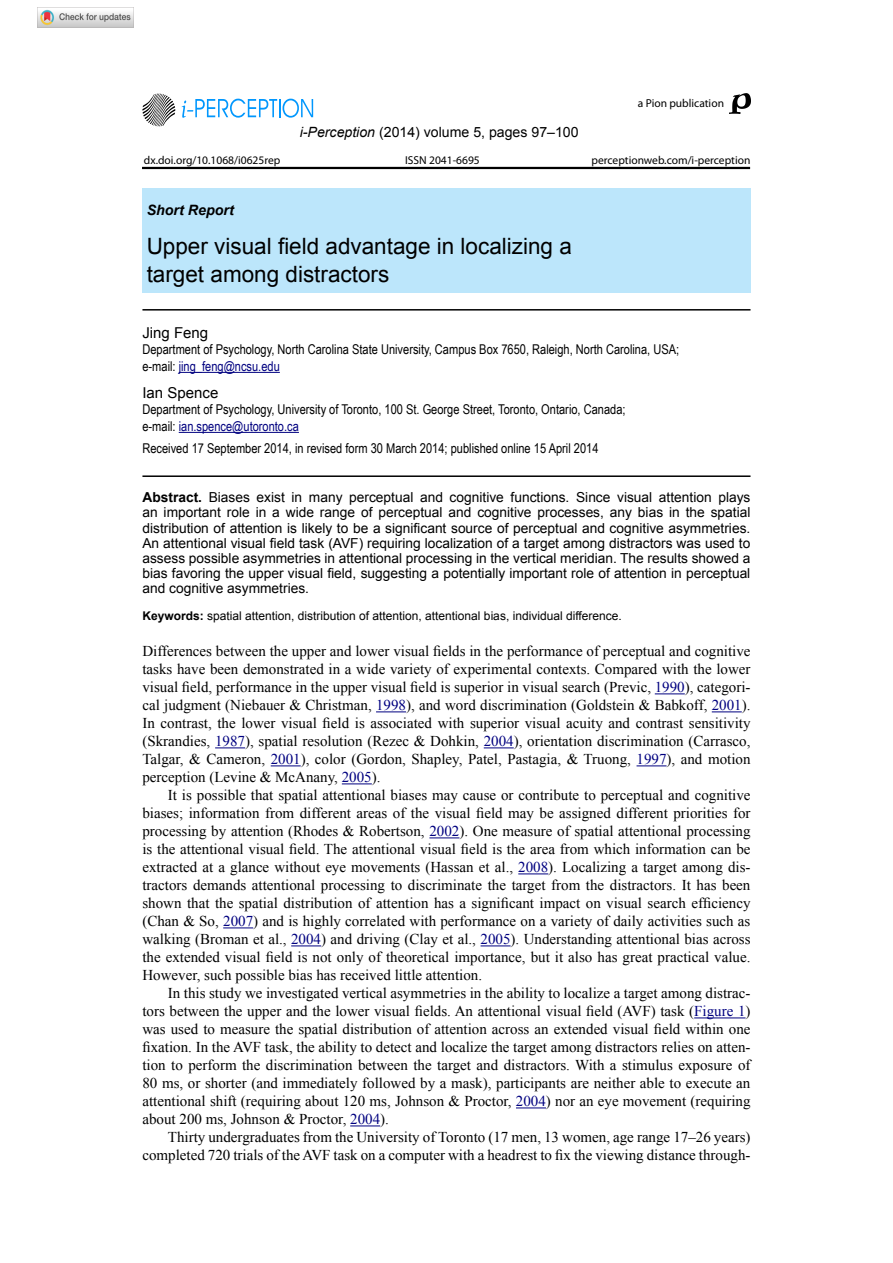
<style>
.page{position:relative;width:893px;height:1263px;background:#fff}
.page>*{position:absolute;margin:0;border:0;box-sizing:border-box;transform-origin:0 0}
.t1{font:22.5px/28.5px "Arial";color:#000}
.t2{font:15px/18px "Times New Roman";color:#000;text-align:justify}
.t3{font:15px "Arial";color:#000}
.t4{font:italic 700 14.25px "Arial";color:#000}
.t5{font:14.1px "Arial";color:#000}
.t6{font:13.8px/15px "Arial";color:#000;text-align:justify}
.t7{font:13.5px/16.5px "Arial Narrow";color:#000}
.t8{font:12px "Arial";color:#000}
.t9{font:11.55px "Myriad Pro";color:#000}
.s1{font-style:italic}
.s2{color:#000080}
.s3{font-weight:700}
</style>
<div class="page">
<svg style="left:182px;top:99px;width:131px;height:19px"></svg>
<svg style="left:142px;top:94px;width:33px;height:32px"></svg>
<svg style="left:729px;top:94px;width:21px;height:20px"></svg>
<hr style="left:142px;top:167px;width:608px;height:2px;background:#000">
<hr style="left:179px;top:372px;width:101px;height:1px;background:#000080">
<hr style="left:179px;top:432px;width:120px;height:1px;background:#000080">
<hr style="left:142px;top:475px;width:608px;height:2px;background:#000">
<hr style="left:655px;top:693px;width:30px;height:1px;background:#000080">
<hr style="left:376px;top:711px;width:30px;height:1px;background:#000080">
<hr style="left:712px;top:711px;width:30px;height:1px;background:#000080">
<hr style="left:215px;top:747px;width:30px;height:1px;background:#000080">
<hr style="left:484px;top:747px;width:30px;height:1px;background:#000080">
<hr style="left:271px;top:765px;width:30px;height:1px;background:#000080">
<hr style="left:636px;top:765px;width:30px;height:1px;background:#000080">
<hr style="left:342px;top:783px;width:30px;height:1px;background:#000080">
<hr style="left:429px;top:837px;width:30px;height:1px;background:#000080">
<hr style="left:518px;top:873px;width:30px;height:1px;background:#000080">
<hr style="left:223px;top:927px;width:30px;height:1px;background:#000080">
<hr style="left:291px;top:945px;width:30px;height:1px;background:#000080">
<hr style="left:481px;top:945px;width:30px;height:1px;background:#000080">
<hr style="left:694px;top:1017px;width:51px;height:1px;background:#000080">
<hr style="left:516px;top:1107px;width:30px;height:1px;background:#000080">
<hr style="left:350px;top:1125px;width:30px;height:1px;background:#000080">
<div style="left:142px;top:188px;width:608px;height:105px;background:#bce6fb"></div>
<hr style="left:142px;top:309px;width:608px;height:2px;background:#000">
<img style="left:38px;top:8px;width:96px;height:19px">
<p class="t5" style="left:300px;top:123px;width:280px"><span class="s1">i-Perception</span> (2014) volume 5, pages 97–100</p>
<p class="t9" style="left:638px;top:96px;width:88px">a Pion publication</p>
<p class="t9" style="left:144px;top:153px;width:138px">dx.doi.org/10.1068/i0625rep</p>
<p class="t9" style="left:405px;top:153px;width:76px">ISSN 2041-6695</p>
<p class="t9" style="left:591px;top:153px;width:160px">perceptionweb.com/i-perception</p>
<p class="t4" style="left:147px;top:200px;width:89px">Short Report</p>
<h1 class="t1" style="left:147px;top:232px;width:427px">Upper visual field advantage in localizing a target among distractors</h1>
<p class="t3" style="left:142px;top:323px;width:67px">Jing Feng</p>
<p class="t7" style="left:142px;top:341px;width:538px">Department of Psychology, North Carolina State University, Campus Box 7650, Raleigh, North Carolina, USA; e-mail: <span class="s2">jing_feng@ncsu.edu</span></p>
<p class="t3" style="left:142px;top:383px;width:77px">Ian Spence</p>
<p class="t7" style="left:142px;top:401px;width:485px">Department of Psychology, University of Toronto, 100 St. George Street, Toronto, Ontario, Canada; e-mail: <span class="s2">ian.spence@utoronto.ca</span></p>
<p class="t7" style="left:142px;top:440px;width:458px">Received 17 September 2014, in revised form 30 March 2014; published online 15 April 2014</p>
<p class="t6" style="left:142px;top:490px;width:609px"><span class="s3">Abstract.</span> Biases exist in many perceptual and cognitive functions. Since visual attention plays an important role in a wide range of perceptual and cognitive processes, any bias in the spatial distribution of attention is likely to be a significant source of perceptual and cognitive asymmetries.<br>An attentional visual field task (AVF) requiring localization of a target among distractors was used to assess possible asymmetries in attentional processing in the vertical meridian. The results showed a bias favoring the upper visual field, suggesting a potentially important role of attention in perceptual and cognitive asymmetries.</p>
<p class="t8" style="left:142px;top:608px;width:481px"><span class="s3">Keywords:</span> spatial attention, distribution of attention, attentional bias, individual difference.</p>
<p class="t2" style="left:142px;top:642px;width:610px">Differences between the upper and lower visual fields in the performance of perceptual and cognitive tasks have been demonstrated in a wide variety of experimental contexts. Compared with the lower visual field, performance in the upper visual field is superior in visual search (Previc, <span class="s2">1990</span>), categori&shy;cal judgment (Niebauer &amp; Christman, <span class="s2">1998</span>), and word discrimination (Goldstein &amp; Babkoff, <span class="s2">2001</span>).<br>In contrast, the lower visual field is associated with superior visual acuity and contrast sensitivity (Skrandies, <span class="s2">1987</span>), spatial resolution (Rezec &amp; Dohkin, <span class="s2">2004</span>), orientation discrimination (Carrasco, Talgar, &amp; Cameron, <span class="s2">2001</span>), color (Gordon, Shapley, Patel, Pastagia, &amp; Truong, <span class="s2">1997</span>), and motion perception (Levine &amp; McAnany, <span class="s2">2005</span>).</p>
<p class="t2" style="left:142px;top:786px;width:610px;text-indent:26px">It is possible that spatial attentional biases may cause or contribute to perceptual and cognitive biases; information from different areas of the visual field may be assigned different priorities for processing by attention (Rhodes &amp; Robertson, <span class="s2">2002</span>). One measure of spatial attentional processing is the attentional visual field. The attentional visual field is the area from which information can be extracted at a glance without eye movements (Hassan et al., <span class="s2">2008</span>). Localizing a target among dis&shy;tractors demands attentional processing to discriminate the target from the distractors. It has been shown that the spatial distribution of attention has a significant impact on visual search efficiency (Chan &amp; So, <span class="s2">2007</span>) and is highly correlated with performance on a variety of daily activities such as walking (Broman et al., <span class="s2">2004</span>) and driving (Clay et al., <span class="s2">2005</span>). Understanding attentional bias across the extended visual field is not only of theoretical importance, but it also has great practical value.<br>However, such possible bias has received little attention.</p>
<p class="t2" style="left:142px;top:984px;width:610px;text-indent:26px">In this study we investigated vertical asymmetries in the ability to localize a target among distrac&shy;tors between the upper and the lower visual fields. An attentional visual field (AVF) task (<span class="s2">Figure 1</span>) was used to measure the spatial distribution of attention across an extended visual field within one fixation. In the AVF task, the ability to detect and localize the target among distractors relies on atten&shy;tion to perform the discrimination between the target and distractors. With a stimulus exposure of 80 ms, or shorter (and immediately followed by a mask), participants are neither able to execute an attentional shift (requiring about 120 ms, Johnson &amp; Proctor, <span class="s2">2004</span>) nor an eye movement (requiring about 200 ms, Johnson &amp; Proctor, <span class="s2">2004</span>).</p>
<p class="t2" style="left:142px;top:1128px;width:610px;text-align:right">Thirty undergraduates from the University of Toronto (17 men, 13 women, age range 17–26 years) completed 720 trials of the AVF task on a computer with a headrest to fix the viewing distance through-</p>
</div>
